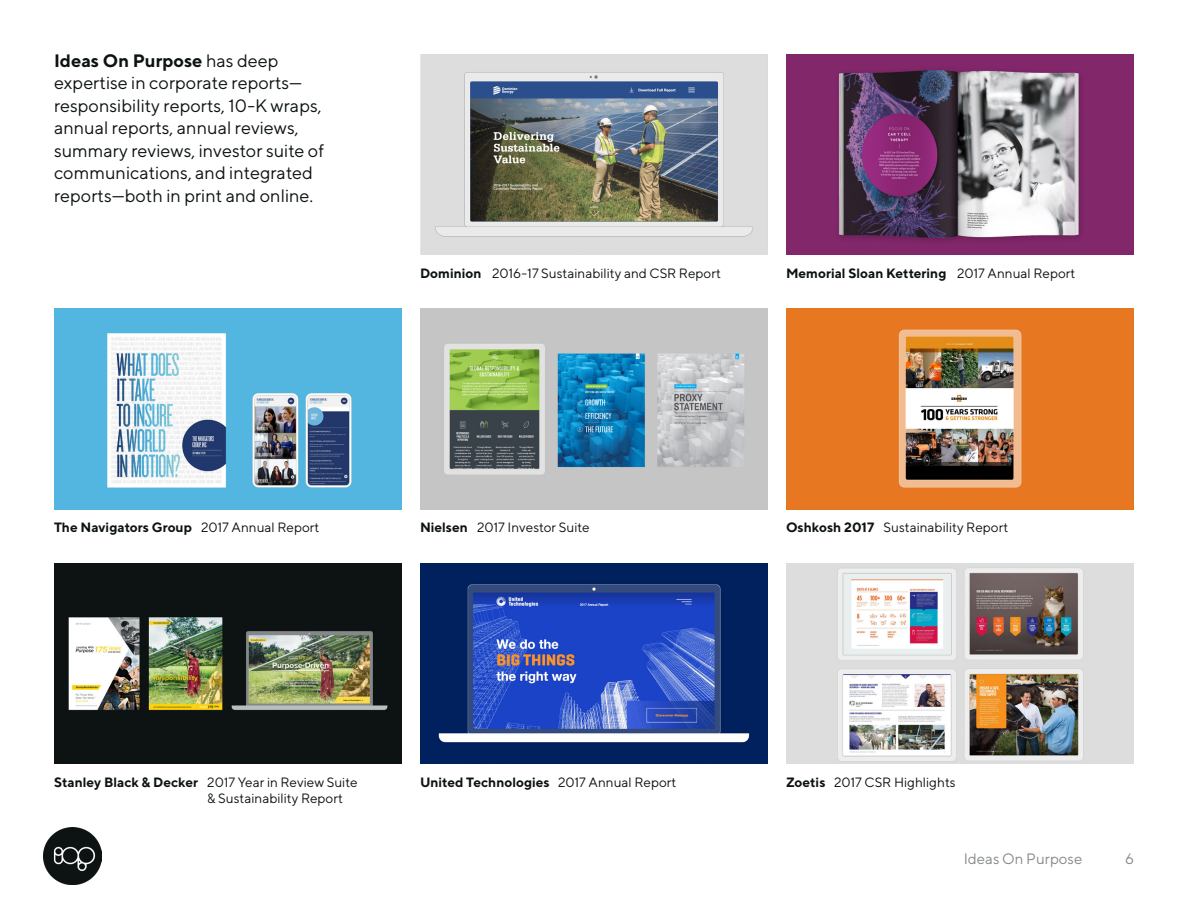
<style>
.page{position:relative;width:1188px;height:918px;background:#fff}
.page>*{position:absolute;margin:0;border:0;box-sizing:border-box;transform-origin:0 0}
.Paragraph_Style_3{font:18px/22.5px "TT Norms";color:#0d1212}
.t1{font:15px "TT Norms";color:#858b8a}
.Paragraph_Style_4{font:13.5px "TT Norms";color:#0d1212}
.Paragraph_Style_4-2{font:700 13.5px "TT Norms";color:#0d1212}
.s1{font-weight:700}
.s2{font-weight:400}
</style>
<div class="page">
<img style="left:44px;top:827px;width:57px;height:58px">
<img style="left:420px;top:54px;width:348px;height:201px">
<img style="left:420px;top:309px;width:348px;height:200px">
<img style="left:54px;top:309px;width:348px;height:200px">
<img style="left:420px;top:563px;width:348px;height:201px">
<img style="left:54px;top:563px;width:348px;height:201px">
<img style="left:786px;top:54px;width:348px;height:201px">
<img style="left:786px;top:309px;width:348px;height:200px">
<img style="left:786px;top:563px;width:348px;height:201px">
<p class="Paragraph_Style_3" style="left:54px;top:49px;width:272px"><span class="s1">Ideas On Purpose</span> has deep expertise in corporate reports— responsibility reports, 10-K wraps, annual reports, annual reviews, summary reviews, investor suite of communications, and integrated reports—both in print and online.</p>
<p class="Paragraph_Style_4" style="left:420px;top:264px;width:302px"><span class="s1">Dominion</span> 2016-17 Sustainability and CSR Report</p>
<p class="Paragraph_Style_4-2" style="left:786px;top:264px;width:291px">Memorial Sloan Kettering <span class="s2">2017 Annual Report</span></p>
<p class="Paragraph_Style_4-2" style="left:54px;top:519px;width:267px">The Navigators Group <span class="s2">2017 Annual Report</span></p>
<p class="Paragraph_Style_4" style="left:420px;top:519px;width:171px"><span class="s1">Nielsen</span> 2017 Investor Suite</p>
<p class="Paragraph_Style_4-2" style="left:54px;top:773px;width:146px">Stanley Black &amp; Decker</p>
<p class="Paragraph_Style_4" style="left:207px;top:774px;width:152px">2017 Year in Review Suite</p>
<p class="Paragraph_Style_4" style="left:207px;top:790px;width:137px">&amp; Sustainability Report</p>
<p class="Paragraph_Style_4-2" style="left:420px;top:773px;width:258px">United Technologies <span class="s2">2017 Annual Report</span></p>
<p class="Paragraph_Style_4" style="left:786px;top:519px;width:224px"><span class="s1">Oshkosh 2017</span> Sustainability Report</p>
<p class="Paragraph_Style_4" style="left:786px;top:774px;width:171px"><span class="s1">Zoetis</span> 2017 CSR Highlights</p>
<p class="t1" style="left:964px;top:850px;width:120px">Ideas On Purpose</p>
<p class="t1" style="left:1125px;top:850px;width:10px">6</p>
</div>
